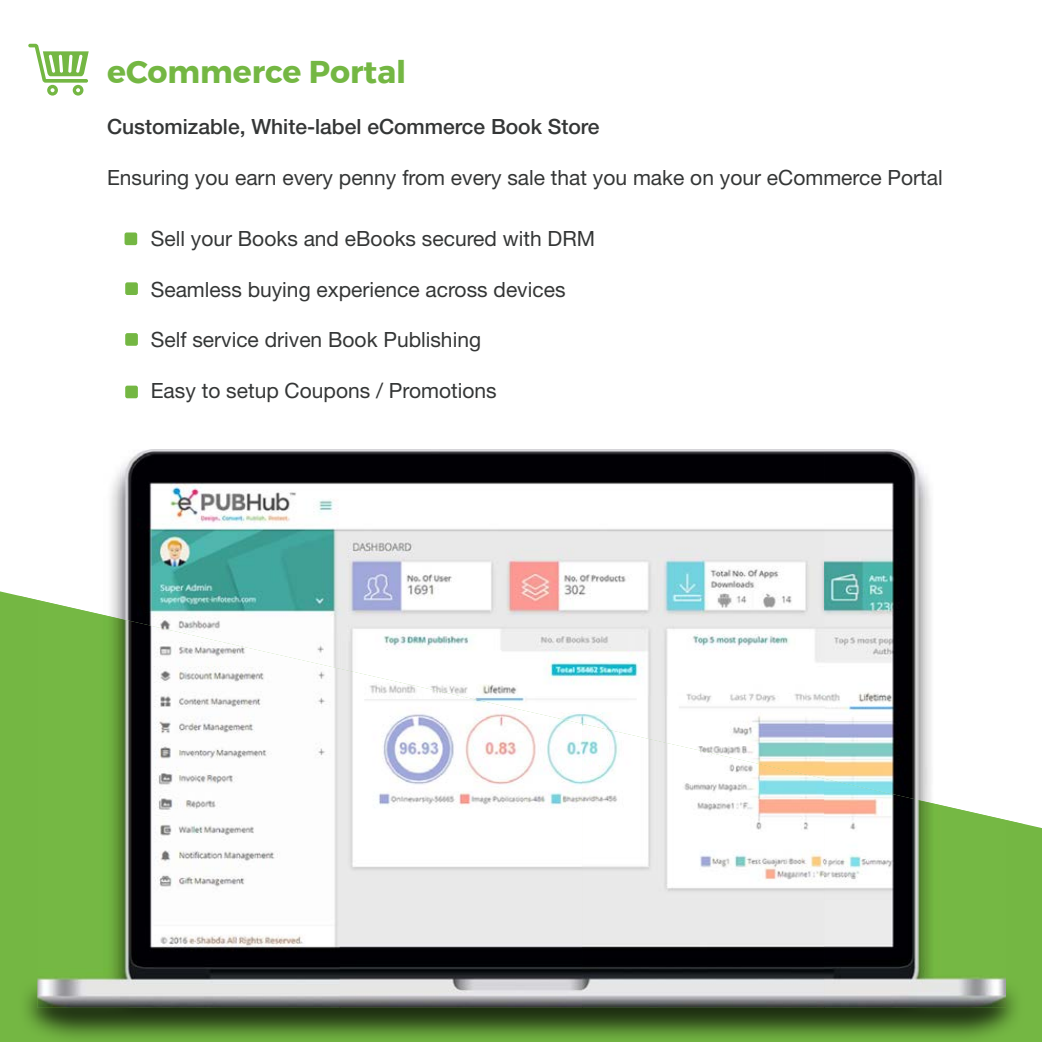
<style>
.page{position:relative;width:1042px;height:1042px;background:#fff}
.page>*{position:absolute;margin:0;border:0;box-sizing:border-box;transform-origin:0 0}
.t1{font:700 31.5px "Montserrat";color:#74b743}
.t2{font:21px "Helvetica Neue";color:#343636}
.t3{font:500 21px "Helvetica Neue";color:#343636}
</style>
<div class="page">
<svg style="left:0;top:591px;width:1042px;height:451px;fill:#74b743"></svg>
<img style="left:18px;top:595px;width:1006px;height:447px">
<img style="left:37px;top:449px;width:787px;height:185px">
<img style="left:824px;top:449px;width:182px;height:329px">
<img style="left:340px;top:634px;width:485px;height:62px">
<img style="left:583px;top:696px;width:242px;height:27px">
<img style="left:37px;top:600px;width:303px;height:407px">
<img style="left:340px;top:668px;width:243px;height:339px">
<img style="left:582px;top:723px;width:243px;height:284px">
<img style="left:824px;top:778px;width:182px;height:229px">
<div style="left:125px;top:232px;width:12px;height:13px;background:#74b743;border-radius:2px"></div>
<div style="left:125px;top:282px;width:13px;height:13px;background:#74b743;border-radius:2px"></div>
<div style="left:125px;top:333px;width:13px;height:13px;background:#74b743;border-radius:2px"></div>
<div style="left:125px;top:386px;width:13px;height:12px;background:#74b743;border-radius:2px"></div>
<svg style="left:28px;top:44px;width:61px;height:52px"></svg>
<h1 class="t1" style="left:107px;top:52px;width:301px">eCommerce Portal</h1>
<p class="t3" style="left:107px;top:110px;width:494px">Customizable, White-label eCommerce Book Store</p>
<p class="t2" style="left:107px;top:162px;width:837px">Ensuring you earn every penny from every sale that you make on your eCommerce Portal</p>
<p class="t2" style="left:151px;top:224px;width:446px">Sell your Books and eBooks secured with DRM</p>
<p class="t2" style="left:151px;top:274px;width:416px">Seamless buying experience across devices</p>
<p class="t2" style="left:151px;top:324px;width:332px">Self service driven Book Publishing</p>
<p class="t2" style="left:151px;top:375px;width:347px">Easy to setup Coupons / Promotions</p>
</div>
